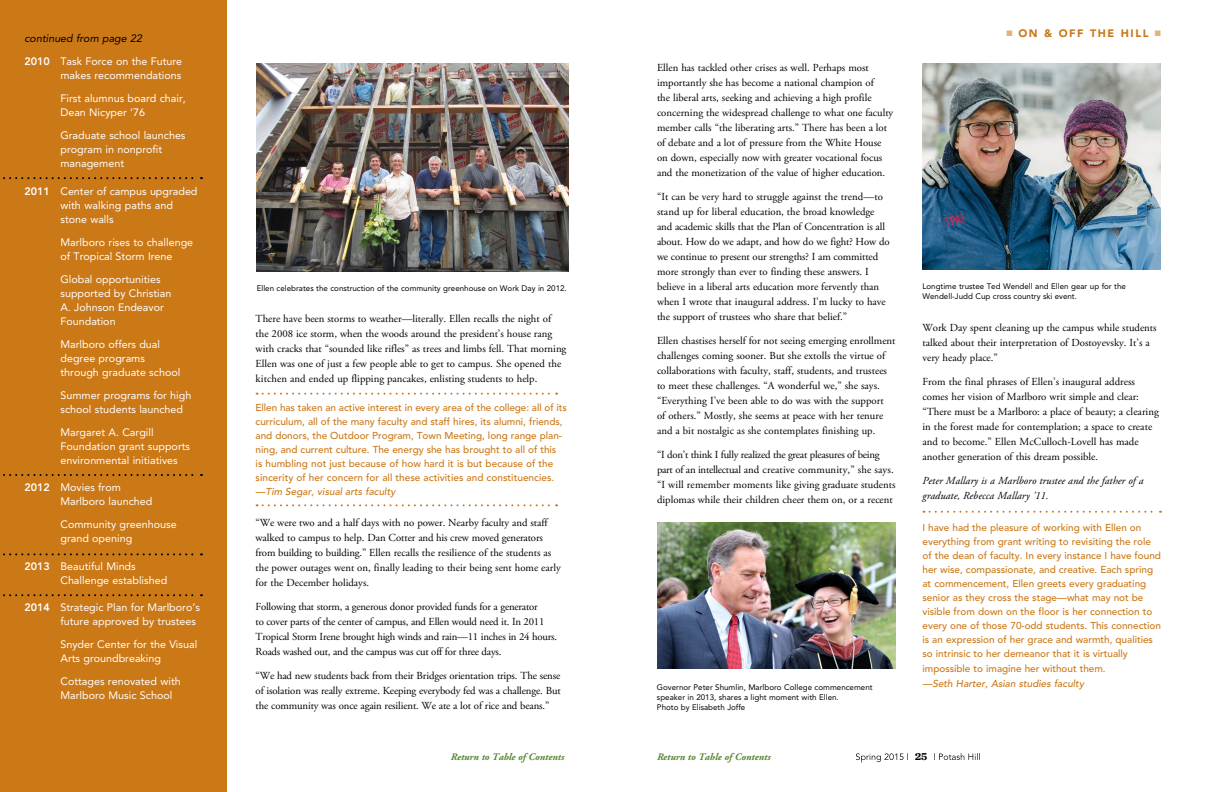
<style>
.page{position:relative;width:1224px;height:792px;background:#fff}
.page>*{position:absolute;margin:0;border:0;box-sizing:border-box;transform-origin:0 0}
.t1{font:700 11px "Chronicle Text G1";color:#000}
.t2{font:10.8px/15px "Adobe Garamond Pro";color:#000}
.t3{font:10.8px/14px "Avenir";color:#fff}
.t4{font:10.8px/15px "Adobe Garamond Pro";letter-spacing:-.02em;color:#000}
.t5{font:italic 10.8px/15px "Adobe Garamond Pro";letter-spacing:.005em;color:#000}
.t6{font:900 10.8px "Avenir";letter-spacing:.15em;color:#cb7817}
.t7{font:500 10px/14px "Avenir";letter-spacing:-.005em;color:#cb7817}
.t8{font:italic 500 10px "Avenir";color:#cb7817}
.t9{font:italic 700 10px "Adobe Garamond Pro";color:#558530}
.t10{font:8px/10px "Avenir";color:#000}
.s1{font-style:italic;color:#000}
.s2{font-weight:800}
.s3{color:#e5b27d}
</style>
<div class="page">
<svg style="left:856px;top:753px;width:124px;height:10px"></svg>
<div style="left:0;top:0;width:226px;height:792px;background:#cb7817"></div>
<svg style="left:3px;top:177px;width:199px;height:2px"></svg>
<svg style="left:3px;top:474px;width:199px;height:2px"></svg>
<svg style="left:3px;top:553px;width:199px;height:2px"></svg>
<svg style="left:3px;top:594px;width:199px;height:2px"></svg>
<img style="left:922px;top:63px;width:239px;height:207px">
<img style="left:257px;top:63px;width:311px;height:209px">
<img style="left:657px;top:523px;width:239px;height:146px">
<svg style="left:257px;top:393px;width:300px;height:2px"></svg>
<svg style="left:257px;top:504px;width:300px;height:2px"></svg>
<svg style="left:924px;top:511px;width:237px;height:2px"></svg>
<p class="t3" style="left:24px;top:27px;width:159px;line-height:23px"><span class="s1">continued from page 22<br></span><span class="s2">2010</span> Task Force on the Future</p>
<p class="t3" style="left:60px;top:64px;width:127px;line-height:23px">makes recommendations<br>First alumnus board chair,</p>
<p class="t3" style="left:60px;top:101px;width:127px;line-height:23px">Dean Nicyper ‘76<br>Graduate school launches</p>
<p class="t3" style="left:60px;top:143px;width:103px">program in nonprofit management</p>
<p class="t3" style="left:60px;top:184px;width:139px;text-indent:-36px"><span class="s2">2011</span> Center of campus upgraded with walking paths and stone walls</p>
<p class="t3" style="left:60px;top:235px;width:134px">Marlboro rises to challenge of Tropical Storm Irene</p>
<p class="t3" style="left:60px;top:272px;width:112px">Global opportunities supported by Christian<br>A. Johnson Endeavor<br>Foundation</p>
<p class="t3" style="left:60px;top:337px;width:121px">Marlboro offers dual degree programs through graduate school</p>
<p class="t3" style="left:60px;top:388px;width:132px">Summer programs for high school students launched</p>
<p class="t3" style="left:60px;top:425px;width:131px">Margaret A. Cargill<br>Foundation grant supports environmental initiatives</p>
<p class="t3" style="left:60px;top:481px;width:93px;text-indent:-36px"><span class="s2">2012</span> Movies from<br>Marlboro launched</p>
<p class="t3" style="left:60px;top:518px;width:118px">Community greenhouse grand opening</p>
<p class="t3" style="left:60px;top:559px;width:108px;text-indent:-36px"><span class="s2">2013</span> Beautiful Minds<br>Challenge established</p>
<p class="t3" style="left:60px;top:601px;width:141px;text-indent:-36px"><span class="s2">2014</span> Strategic Plan for Marlboro’s future approved by trustees</p>
<p class="t3" style="left:60px;top:638px;width:138px">Snyder Center for the Visual<br>Arts groundbreaking</p>
<p class="t3" style="left:60px;top:675px;width:122px">Cottages renovated with<br>Marlboro Music School</p>
<p class="t10" style="left:257px;top:284px;width:312px">Ellen celebrates the construction of the community greenhouse on Work Day in 2012.</p>
<p class="t2" style="left:256px;top:311px;width:312px">There have been storms to weather—literally. Ellen recalls the night of the 2008 ice storm, when the woods around the president’s house rang with cracks that “sounded like rifles” as trees and limbs fell. That morning Ellen was one of just a few people able to get to campus. She opened the kitchen and ended up flipping pancakes, enlisting students to help.</p>
<p class="t7" style="left:256px;top:401px;width:313px">Ellen has taken an active interest in every area of the college: all of its curriculum, all of the many faculty and staff hires, its alumni, friends, and donors, the Outdoor Program, Town Meeting, long range plan&shy;ning, and current culture. The energy she has brought to all of this<br>is humbling not just because of how hard it is but because of the sincerity of her concern for all these activities and constituencies.</p>
<p class="t8" style="left:256px;top:486px;width:141px">—Tim Segar, visual arts faculty</p>
<p class="t2" style="left:256px;top:515px;width:307px">“We were two and a half days with no power. Nearby faculty and staff walked to campus to help. Dan Cotter and his crew moved generators from building to building.” Ellen recalls the resilience of the students as the power outages went on, finally leading to their being sent home early for the December holidays.</p>
<p class="t4" style="left:256px;top:599px;width:303px">Following that storm, a generous donor provided funds for a generator<br>to cover parts of the center of campus, and Ellen would need it. In 2011<br>Tropical Storm Irene brought high winds and rain—11 inches in 24 hours.<br>Roads washed out, and the campus was cut off for three days.</p>
<p class="t2" style="left:256px;top:668px;width:307px;text-align:justify">“We had new students back from their Bridges orientation trips. The sense of isolation was really extreme. Keeping everybody fed was a challenge. But the community was once again resilient. We ate a lot of rice and beans.”</p>
<p class="t2" style="left:657px;top:60px;width:238px">Ellen has tackled other crises as well. Perhaps most importantly she has become a national champion of<br>the liberal arts, seeking and achieving a high profile concerning the widespread challenge to what one faculty member calls “the liberating arts.” There has been a lot of debate and a lot of pressure from the White House on down, especially now with greater vocational focus and the monetization of the value of higher education.</p>
<p class="t2" style="left:657px;top:189px;width:234px">“It can be very hard to struggle against the trend—to stand up for liberal education, the broad knowledge and academic skills that the Plan of Concentration is all about. How do we adapt, and how do we fight? How do we continue to present our strengths? I am committed more strongly than ever to finding these answers. I believe in a liberal arts education more fervently than when I wrote that inaugural address. I’m lucky to have the support of trustees who share that belief.”</p>
<p class="t2" style="left:657px;top:333px;width:240px">Ellen chastises herself for not seeing emerging enrollment challenges coming sooner. But she extolls the virtue of collaborations with faculty, staff, students, and trustees to meet these challenges. “A wonderful we,” she says. “Everything I’ve been able to do was with the support<br>of others.” Mostly, she seems at peace with her tenure and a bit nostalgic as she contemplates finishing up.</p>
<p class="t2" style="left:657px;top:447px;width:240px">“I don’t think I fully realized the great pleasures of being part of an intellectual and creative community,” she says. “I will remember moments like giving graduate students diplomas while their children cheer them on, or a recent</p>
<p class="t10" style="left:657px;top:683px;width:217px">Governor Peter Shumlin, Marlboro College commencement speaker in 2013, shares a light moment with Ellen.<br>Photo by Elisabeth Joffe</p>
<p class="t6" style="left:1006px;top:27px;width:156px"><span class="s3">■</span> ON &amp; OFF THE HILL <span class="s3">■</span></p>
<p class="t10" style="left:922px;top:282px;width:205px">Longtime trustee Ted Wendell and Ellen gear up for the<br>Wendell-Judd Cup cross country ski event.</p>
<p class="t2" style="left:923px;top:320px;width:236px">Work Day spent cleaning up the campus while students talked about their interpretation of Dostoyevsky. It’s a very heady place.”</p>
<p class="t2" style="left:923px;top:374px;width:238px">From the final phrases of Ellen’s inaugural address comes her vision of Marlboro writ simple and clear: “There must be a Marlboro: a place of beauty; a clearing in the forest made for contemplation; a space to create and to become.” Ellen McCulloch-Lovell has made another generation of this dream possible.</p>
<p class="t5" style="left:923px;top:473px;width:222px">Peter Mallary is a Marlboro trustee and the father of a graduate, Rebecca Mallary ’11.</p>
<p class="t7" style="left:922px;top:520px;width:240px">I have had the pleasure of working with Ellen on everything from grant writing to revisiting the role of the dean of faculty. In every instance I have found her wise, compassionate, and creative. Each spring at commencement, Ellen greets every graduating senior as they cross the stage—what may not be visible from down on the floor is her connection to every one of those 70-odd students. This connection is an expression of her grace and warmth, qualities so intrinsic to her demeanor that it is virtually</p>
<p class="t7" style="left:922px;top:661px;width:185px">impossible to imagine her without them.</p>
<p class="t8" style="left:922px;top:677px;width:163px">—Seth Harter, Asian studies faculty</p>
<p class="t9" style="left:451px;top:751px;width:115px">Return to Table of Contents</p>
<p class="t9" style="left:657px;top:751px;width:115px">Return to Table of Contents</p>
<p class="t1" style="left:915px;top:747px;width:14px">25</p>
</div>
